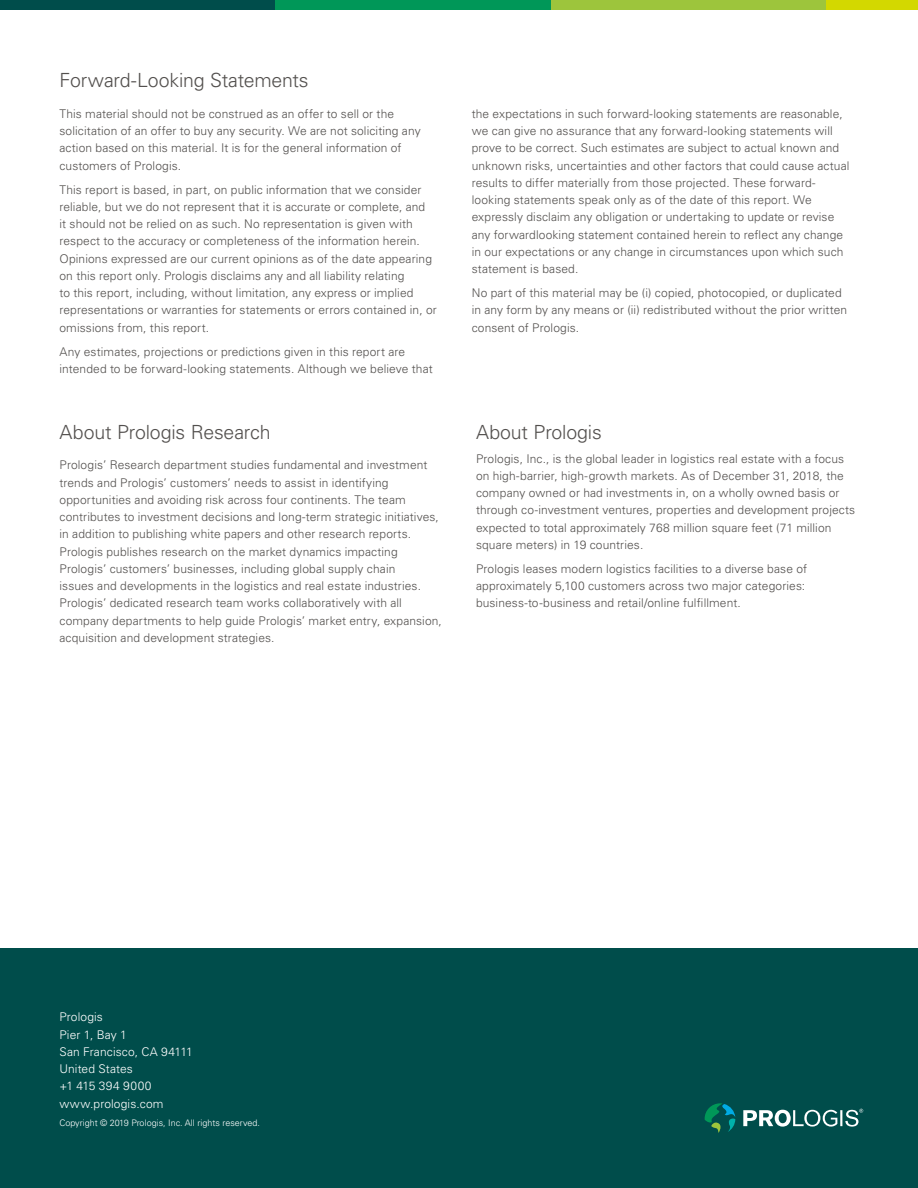
<style>
.page{position:relative;width:918px;height:1188px;background:#fff}
.page>*{position:absolute;margin:0;border:0;box-sizing:border-box;transform-origin:0 0}
.t1{font:300 19.5px "Univers LT Std";letter-spacing:-.01em;color:#53504e}
.t2{font:300 12px/17.2px "Univers LT Std";letter-spacing:.01em;color:#53504e}
.t3{font:300 12px/17.2px "Univers LT Std";letter-spacing:.01em;color:#fff}
.t4{font:300 9px "Univers LT Std";color:#fff}
</style>
<div class="page">
<div style="left:0;top:0;width:276px;height:10px;background:#004d4b"></div>
<div style="left:551px;top:0;width:275px;height:10px;background:#9dc53c"></div>
<div style="left:276px;top:0;width:275px;height:10px;background:#009758"></div>
<div style="left:826px;top:0;width:92px;height:10px;background:#d3d800"></div>
<div style="left:0;top:948px;width:918px;height:240px;background:#004d4b"></div>
<svg style="left:705px;top:1103px;width:30px;height:30px"></svg>
<svg style="left:743px;top:1109px;width:120px;height:18px"></svg>
<h1 class="t1" style="left:60px;top:68px;width:251px">Forward-Looking Statements</h1>
<p class="t2" style="left:60px;top:105px;width:363px">This material should not be construed as an offer to sell or the solicitation of an offer to buy any security. We are not soliciting any action based on this material. It is for the general information of customers of Prologis.</p>
<p class="t2" style="left:60px;top:181px;width:379px">This report is based, in part, on public information that we consider reliable, but we do not represent that it is accurate or complete, and<br>it should not be relied on as such. No representation is given with respect to the accuracy or completeness of the information herein.<br>Opinions expressed are our current opinions as of the date appearing on this report only. Prologis disclaims any and all liability relating<br>to this report, including, without limitation, any express or implied representations or warranties for statements or errors contained in, or omissions from, this report.</p>
<p class="t2" style="left:60px;top:343px;width:375px">Any estimates, projections or predictions given in this report are intended to be forward-looking statements. Although we believe that</p>
<h1 class="t1" style="left:60px;top:420px;width:212px">About Prologis Research</h1>
<p class="t2" style="left:60px;top:456px;width:384px">Prologis’ Research department studies fundamental and investment trends and Prologis’ customers’ needs to assist in identifying opportunities and avoiding risk across four continents. The team contributes to investment decisions and long-term strategic initiatives, in addition to publishing white papers and other research reports.<br>Prologis publishes research on the market dynamics impacting Prologis’ customers’ businesses, including global supply chain<br>issues and developments in the logistics and real estate industries.<br>Prologis’ dedicated research team works collaboratively with all company departments to help guide Prologis’ market entry, expansion, acquisition and development strategies.</p>
<p class="t2" style="left:472px;top:105px;width:379px">the expectations in such forward-looking statements are reasonable, we can give no assurance that any forward-looking statements will prove to be correct. Such estimates are subject to actual known and unknown risks, uncertainties and other factors that could cause actual results to differ materially from those projected. These forward&shy;looking statements speak only as of the date of this report. We expressly disclaim any obligation or undertaking to update or revise any forwardlooking statement contained herein to reflect any change in our expectations or any change in circumstances upon which such statement is based.</p>
<p class="t2" style="left:472px;top:284px;width:377px">No part of this material may be (i) copied, photocopied, or duplicated in any form by any means or (ii) redistributed without the prior written consent of Prologis.</p>
<h1 class="t1" style="left:476px;top:420px;width:127px">About Prologis</h1>
<p class="t2" style="left:476px;top:450px;width:381px">Prologis, Inc., is the global leader in logistics real estate with a focus on high-barrier, high-growth markets. As of December 31, 2018, the company owned or had investments in, on a wholly owned basis or through co-investment ventures, properties and development projects expected to total approximately 768 million square feet (71 million square meters) in 19 countries.</p>
<p class="t2" style="left:476px;top:560px;width:333px">Prologis leases modern logistics facilities to a diverse base of approximately 5,100 customers across two major categories: business-to-business and retail/online fulfillment.</p>
<p class="t3" style="left:59px;top:1008px;width:135px">Prologis<br>Pier 1, Bay 1<br>San Francisco, CA 94111<br>United States<br>+1 415 394 9000 www.prologis.com</p>
<p class="t4" style="left:59px;top:1117px;width:202px">Copyright © 2019 Prologis, Inc. All rights reserved.</p>
</div>
